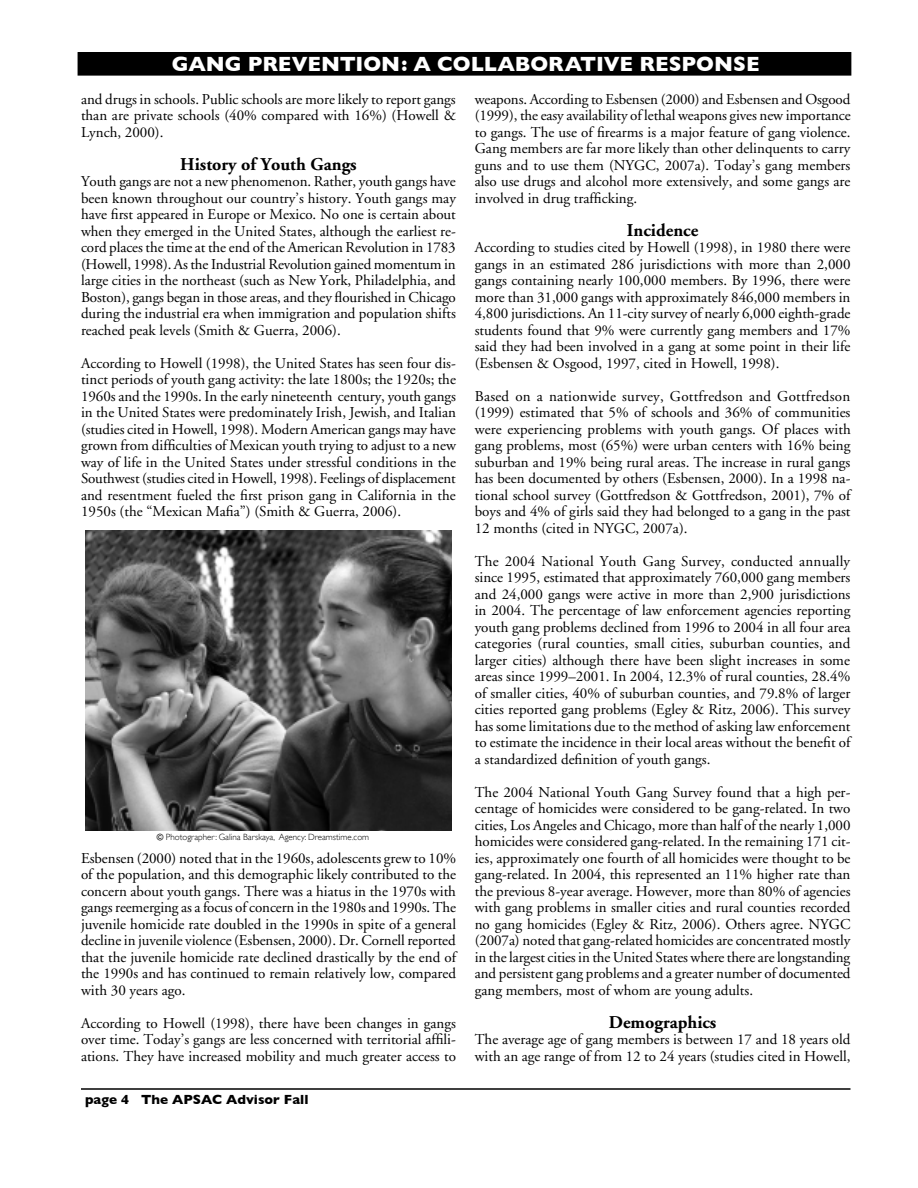
<style>
.page{position:relative;width:918px;height:1188px;background:#fff}
.page>*{position:absolute;margin:0;border:0;box-sizing:border-box;transform-origin:0 0}
.t1{font:700 21px "Gill Sans";color:#fff}
.t2{font:700 18px "Adobe Garamond";color:#000}
.t3{font:15px/16.5px "Adobe Garamond";color:#000;text-align:justify}
.t4{font:700 13.5px "Gill Sans";color:#000}
.t5{font:300 9px "Gill Sans";color:#000}
.s1{font-weight:400}
.s2{color:#fff}
</style>
<div class="page">
<div style="left:78px;top:53px;width:773px;height:22px;background:#000"></div>
<div style="left:78px;top:52px;width:773px;height:24px;border:2px solid #000"></div>
<hr style="left:81px;top:1088px;width:769px;height:2px;background:#000">
<img style="left:86px;top:530px;width:366px;height:300px">
<h1 class="t1" style="left:172px;top:52px;width:589px">GANG PREVENTION: A COLLABORATIVE RESPONSE</h1>
<p class="t3" style="left:81px;top:91px;width:377px">and drugs in schools. Public schools are more likely to report gangs than are private schools (40% compared with 16%) (Howell &amp; Lynch, 2000).</p>
<p class="t2" style="left:180px;top:154px;width:178px">History of Youth Gangs</p>
<p class="t3" style="left:81px;top:173px;width:377px">Youth gangs are not a new phenomenon. Rather, youth gangs have been known throughout our country’s history. Youth gangs may have first appeared in Europe or Mexico. No one is certain about when they emerged in the United States, although the earliest re&shy;cord places the time at the end of the American Revolution in 1783 (Howell, 1998). As the Industrial Revolution gained momentum in large cities in the northeast (such as New York, Philadelphia, and Boston), gangs began in those areas, and they flourished in Chicago during the industrial era when immigration and population shifts reached peak levels (Smith &amp; Guerra, 2006).</p>
<p class="t3" style="left:81px;top:355px;width:377px">According to Howell (1998), the United States has seen four dis&shy;tinct periods of youth gang activity: the late 1800s; the 1920s; the 1960s and the 1990s. In the early nineteenth century, youth gangs in the United States were predominately Irish, Jewish, and Italian (studies cited in Howell, 1998). Modern American gangs may have grown from difficulties of Mexican youth trying to adjust to a new way of life in the United States under stressful conditions in the Southwest (studies cited in Howell, 1998). Feelings of displacement and resentment fueled the first prison gang in California in the 1950s (the “Mexican Mafia”) (Smith &amp; Guerra, 2006).</p>
<p class="t5" style="left:157px;top:832px;width:214px"><span class="s1">©</span> Photographer: Galina Barskaya, Agency: Dreamstime.com</p>
<p class="t3" style="left:81px;top:850px;width:377px">Esbensen (2000) noted that in the 1960s, adolescents grew to 10% of the population, and this demographic likely contributed to the concern about youth gangs. There was a hiatus in the 1970s with gangs reemerging as a focus of concern in the 1980s and 1990s. The juvenile homicide rate doubled in the 1990s in spite of a general decline in juvenile violence (Esbensen, 2000). Dr. Cornell reported that the juvenile homicide rate declined drastically by the end of the 1990s and has continued to remain relatively low, compared with 30 years ago.</p>
<p class="t3" style="left:81px;top:1015px;width:377px">According to Howell (1998), there have been changes in gangs over time. Today’s gangs are less concerned with territorial affili&shy;ations. They have increased mobility and much greater access to</p>
<p class="t4" style="left:85px;top:1092px;width:261px">page 4 The APSAC Advisor Fall <span class="s2">2007</span></p>
<p class="t3" style="left:475px;top:91px;width:377px">weapons. According to Esbensen (2000) and Esbensen and Osgood (1999), the easy availability of lethal weapons gives new importance to gangs. The use of firearms is a major feature of gang violence.<br>Gang members are far more likely than other delinquents to carry guns and to use them (NYGC, 2007a). Today’s gang members also use drugs and alcohol more extensively, and some gangs are involved in drug trafficking.</p>
<p class="t2" style="left:627px;top:220px;width:73px">Incidence</p>
<p class="t3" style="left:475px;top:239px;width:377px">According to studies cited by Howell (1998), in 1980 there were gangs in an estimated 286 jurisdictions with more than 2,000 gangs containing nearly 100,000 members. By 1996, there were more than 31,000 gangs with approximately 846,000 members in 4,800 jurisdictions. An 11-city survey of nearly 6,000 eighth-grade students found that 9% were currently gang members and 17% said they had been involved in a gang at some point in their life (Esbensen &amp; Osgood, 1997, cited in Howell, 1998).</p>
<p class="t3" style="left:475px;top:388px;width:378px">Based on a nationwide survey, Gottfredson and Gottfredson (1999) estimated that 5% of schools and 36% of communities were experiencing problems with youth gangs. Of places with gang problems, most (65%) were urban centers with 16% being suburban and 19% being rural areas. The increase in rural gangs has been documented by others (Esbensen, 2000). In a 1998 na&shy;tional school survey (Gottfredson &amp; Gottfredson, 2001), 7% of boys and 4% of girls said they had belonged to a gang in the past 12 months (cited in NYGC, 2007a).</p>
<p class="t3" style="left:475px;top:553px;width:377px">The 2004 National Youth Gang Survey, conducted annually since 1995, estimated that approximately 760,000 gang members and 24,000 gangs were active in more than 2,900 jurisdictions in 2004. The percentage of law enforcement agencies reporting youth gang problems declined from 1996 to 2004 in all four area categories (rural counties, small cities, suburban counties, and larger cities) although there have been slight increases in some areas since 1999–2001. In 2004, 12.3% of rural counties, 28.4% of smaller cities, 40% of suburban counties, and 79.8% of larger cities reported gang problems (Egley &amp; Ritz, 2006). This survey has some limitations due to the method of asking law enforcement to estimate the incidence in their local areas without the benefit of a standardized definition of youth gangs.</p>
<p class="t3" style="left:475px;top:784px;width:377px">The 2004 National Youth Gang Survey found that a high per&shy;centage of homicides were considered to be gang-related. In two cities, Los Angeles and Chicago, more than half of the nearly 1,000 homicides were considered gang-related. In the remaining 171 cit&shy;ies, approximately one fourth of all homicides were thought to be gang-related. In 2004, this represented an 11% higher rate than the previous 8-year average. However, more than 80% of agencies with gang problems in smaller cities and rural counties recorded no gang homicides (Egley &amp; Ritz, 2006). Others agree. NYGC (2007a) noted that gang-related homicides are concentrated mostly in the largest cities in the United States where there are longstanding and persistent gang problems and a greater number of documented gang members, most of whom are young adults.</p>
<p class="t2" style="left:609px;top:1012px;width:109px">Demographics</p>
<p class="t3" style="left:475px;top:1032px;width:377px">The average age of gang members is between 17 and 18 years old with an age range of from 12 to 24 years (studies cited in Howell,</p>
</div>
